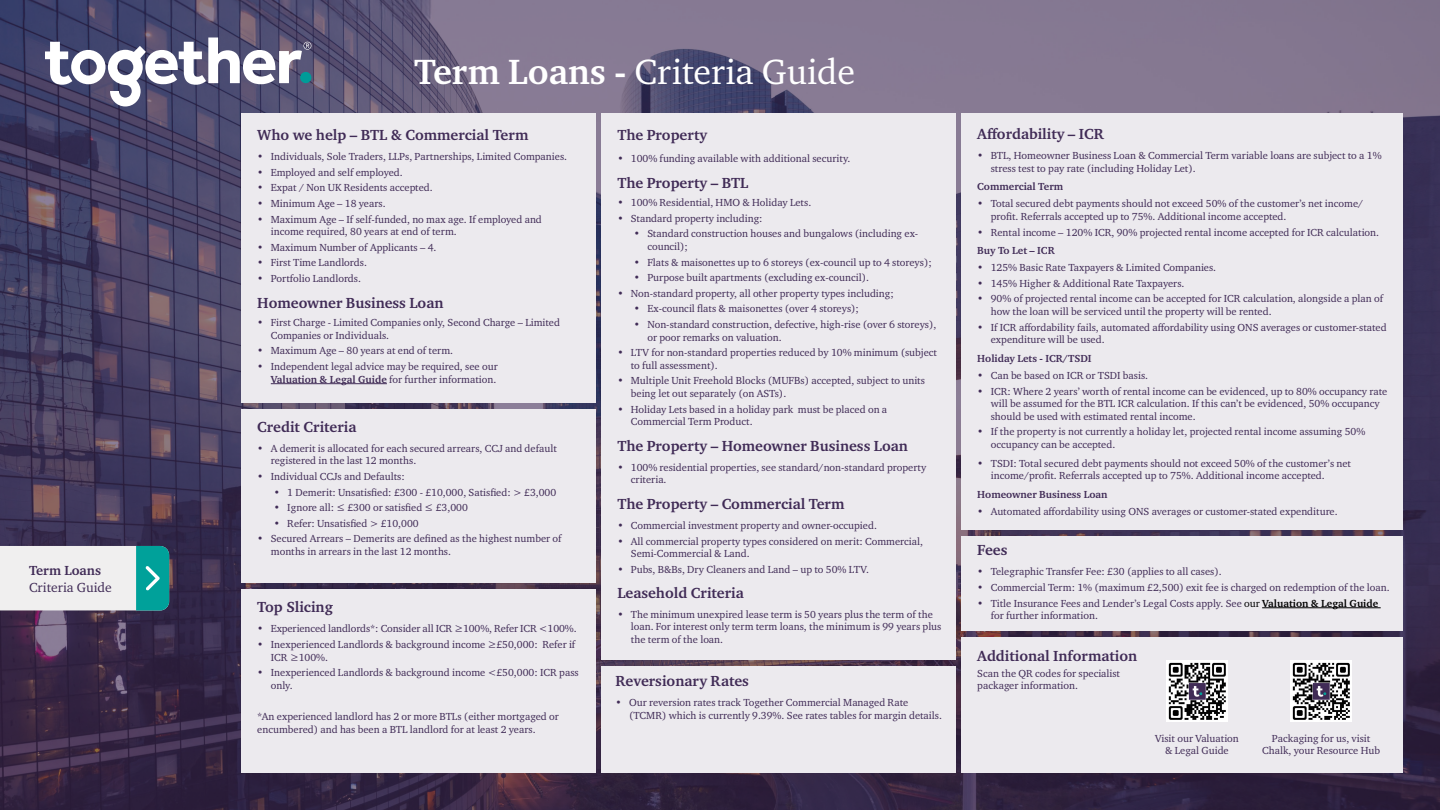
<style>
.page{position:relative;width:1440px;height:810px;background:#fff}
.page>*{position:absolute;margin:0;border:0;box-sizing:border-box;transform-origin:0 0}
.t1{font:36px "Charter ITC Pro";color:#fff}
.t2{font:700 15px "Charter ITC Pro";color:#402b56}
.t3{font:13.5px "Charter ITC Pro";color:#402b56}
.t4{font:700 13.5px "Charter ITC Pro";color:#402b56}
.t5{font:10.5px/12.6px "Charter ITC Pro";color:#402b56}
.t6{font:700 10.5px "Charter ITC Pro";color:#402b56}
.s1{font-weight:700}
.s2{color:#000}
.s3{font-weight:700;color:#000}
</style>
<div class="page">
<img style="left:0;top:0;width:1440px;height:810px">
<div style="left:241px;top:113px;width:355px;height:290px;background:#eceaee"></div>
<div style="left:601px;top:113px;width:355px;height:547px;background:#eceaee"></div>
<div style="left:241px;top:409px;width:355px;height:174px;background:#eceaee"></div>
<div style="left:241px;top:589px;width:355px;height:184px;background:#eceaee"></div>
<div style="left:601px;top:666px;width:355px;height:107px;background:#eceaee"></div>
<hr style="left:271px;top:383px;width:116px;height:1px;background:#402b56">
<svg style="left:0;top:546px;width:169px;height:64px"></svg>
<svg style="left:45px;top:38px;width:266px;height:68px"></svg>
<div style="left:961px;top:113px;width:441px;height:417px;background:#eceaee"></div>
<div style="left:961px;top:637px;width:441px;height:135px;background:#eceaee"></div>
<div style="left:961px;top:537px;width:441px;height:94px;background:#eceaee"></div>
<hr style="left:1262px;top:607px;width:119px;height:1px;background:#000">
<img style="left:1166px;top:660px;width:62px;height:61px">
<img style="left:1291px;top:660px;width:61px;height:61px">
<p class="t4" style="left:29px;top:562px;width:74px">Term Loans</p>
<p class="t3" style="left:29px;top:579px;width:84px">Criteria Guide</p>
<h1 class="t1" style="left:414px;top:49px;width:443px"><span class="s1">Term Loans -</span> Criteria Guide</h1>
<h2 class="t2" style="left:257px;top:126px;width:273px">Who we help – BTL &amp; Commercial Term</h2>
<p class="t5" style="left:257px;top:150px;width:311px">• Individuals, Sole Traders, LLPs, Partnerships, Limited Companies.</p>
<p class="t5" style="left:257px;top:166px;width:147px">• Employed and self employed.</p>
<p class="t5" style="left:257px;top:181px;width:177px">• Expat / Non UK Residents accepted.</p>
<p class="t5" style="left:257px;top:197px;width:130px">• Minimum Age – 18 years.</p>
<p class="t5" style="left:271px;top:213px;width:273px;text-indent:-14px">• Maximum Age – If self-funded, no max age. If employed and income required, 80 years at end of term.</p>
<p class="t5" style="left:257px;top:241px;width:181px">• Maximum Number of Applicants – 4.</p>
<p class="t5" style="left:257px;top:256px;width:111px">• First Time Landlords.</p>
<p class="t5" style="left:257px;top:272px;width:105px">• Portfolio Landlords.</p>
<h2 class="t2" style="left:257px;top:293px;width:188px">Homeowner Business Loan</h2>
<p class="t5" style="left:271px;top:316px;width:291px;text-indent:-14px">• First Charge - Limited Companies only, Second Charge – Limited<br>Companies or Individuals.</p>
<p class="t5" style="left:257px;top:344px;width:197px">• Maximum Age – 80 years at end of term.</p>
<p class="t5" style="left:257px;top:360px;width:242px;text-align:right">• Independent legal advice may be required, see our<br><span class="s1">Valuation &amp; Legal Guide</span> for further information.</p>
<h2 class="t2" style="left:257px;top:417px;width:101px">Credit Criteria</h2>
<p class="t5" style="left:271px;top:442px;width:288px;text-indent:-14px">• A demerit is allocated for each secured arrears, CCJ and default registered in the last 12 months.</p>
<p class="t5" style="left:257px;top:470px;width:149px">• Individual CCJs and Defaults:</p>
<p class="t5" style="left:274px;top:485px;width:284px">• 1 Demerit: Unsatisfied: £300 - £10,000, Satisfied: &gt; £3,000</p>
<p class="t5" style="left:274px;top:501px;width:196px">• Ignore all: ≤ £300 or satisfied ≤ £3,000</p>
<p class="t5" style="left:274px;top:517px;width:146px">• Refer: Unsatisfied &gt; £10,000</p>
<p class="t5" style="left:271px;top:532px;width:292px;text-indent:-14px">• Secured Arrears – Demerits are defined as the highest number of months in arrears in the last 12 months.</p>
<h2 class="t2" style="left:257px;top:598px;width:77px">Top Slicing</h2>
<p class="t5" style="left:257px;top:622px;width:321px">• Experienced landlords*: Consider all ICR ≥100%, Refer ICR &lt;100%.</p>
<p class="t5" style="left:271px;top:638px;width:306px;text-indent:-14px">• Inexperienced Landlords &amp; background income ≥£50,000: Refer if<br>ICR ≥100%.</p>
<p class="t5" style="left:271px;top:666px;width:309px;text-indent:-14px">• Inexperienced Landlords &amp; background income &lt;£50,000: ICR pass only.</p>
<p class="t5" style="left:257px;top:710px;width:303px">*An experienced landlord has 2 or more BTLs (either mortgaged or encumbered) and has been a BTL landlord for at least 2 years.</p>
<h2 class="t2" style="left:617px;top:126px;width:91px">The Property</h2>
<p class="t5" style="left:617px;top:152px;width:235px">• 100% funding available with additional security.</p>
<h2 class="t2" style="left:617px;top:173px;width:132px">The Property – BTL</h2>
<p class="t5" style="left:617px;top:196px;width:195px">• 100% Residential, HMO &amp; Holiday Lets.</p>
<p class="t5" style="left:617px;top:212px;width:147px">• Standard property including:</p>
<p class="t5" style="left:647px;top:227px;width:272px;text-indent:-14px">• Standard construction houses and bungalows (including ex&shy;council);</p>
<p class="t5" style="left:634px;top:256px;width:299px">• Flats &amp; maisonettes up to 6 storeys (ex-council up to 4 storeys);</p>
<p class="t5" style="left:634px;top:271px;width:237px">• Purpose built apartments (excluding ex-council).</p>
<p class="t5" style="left:617px;top:287px;width:278px">• Non-standard property, all other property types including;</p>
<p class="t5" style="left:634px;top:302px;width:227px">• Ex-council flats &amp; maisonettes (over 4 storeys);</p>
<p class="t5" style="left:647px;top:318px;width:291px;text-indent:-14px">• Non-standard construction, defective, high-rise (over 6 storeys), or poor remarks on valuation.</p>
<p class="t5" style="left:631px;top:346px;width:308px;text-indent:-14px">• LTV for non-standard properties reduced by 10% minimum (subject to full assessment).</p>
<p class="t5" style="left:631px;top:374px;width:296px;text-indent:-14px">• Multiple Unit Freehold Blocks (MUFBs) accepted, subject to units being let out separately (on ASTs).</p>
<p class="t5" style="left:631px;top:403px;width:258px;text-indent:-14px">• Holiday Lets based in a holiday park must be placed on a<br>Commercial Term Product.</p>
<h2 class="t2" style="left:617px;top:436px;width:292px">The Property – Homeowner Business Loan</h2>
<p class="t5" style="left:631px;top:461px;width:297px;text-indent:-14px">• 100% residential properties, see standard/non-standard property criteria.</p>
<h2 class="t2" style="left:617px;top:494px;width:229px">The Property – Commercial Term</h2>
<p class="t5" style="left:617px;top:519px;width:261px">• Commercial investment property and owner-occupied.</p>
<p class="t5" style="left:631px;top:534px;width:294px;text-indent:-14px">• All commercial property types considered on merit: Commercial,<br>Semi-Commercial &amp; Land.</p>
<p class="t5" style="left:617px;top:563px;width:253px">• Pubs, B&amp;Bs, Dry Cleaners and Land – up to 50% LTV.</p>
<h2 class="t2" style="left:617px;top:583px;width:128px">Leasehold Criteria</h2>
<p class="t5" style="left:631px;top:608px;width:312px;text-indent:-14px">• The minimum unexpired lease term is 50 years plus the term of the loan. For interest only term term loans, the minimum is 99 years plus the term of the loan.</p>
<h2 class="t2" style="left:616px;top:672px;width:135px">Reversionary Rates</h2>
<p class="t5" style="left:629px;top:696px;width:314px;text-indent:-14px">• Our reversion rates track Together Commercial Managed Rate (TCMR) which is currently 9.39%. See rates tables for margin details.</p>
<h2 class="t2" style="left:977px;top:125px;width:128px">Affordability – ICR</h2>
<p class="t5" style="left:991px;top:149px;width:392px;text-indent:-14px">• BTL, Homeowner Business Loan &amp; Commercial Term variable loans are subject to a 1% stress test to pay rate (including Holiday Let).</p>
<p class="t6" style="left:977px;top:180px;width:88px">Commercial Term</p>
<p class="t5" style="left:991px;top:197px;width:374px;text-indent:-14px">• Total secured debt payments should not exceed 50% of the customer’s net income/ profit. Referrals accepted up to 75%. Additional income accepted.</p>
<p class="t5" style="left:977px;top:225px;width:403px">• Rental income – 120% ICR, 90% projected rental income accepted for ICR calculation.</p>
<p class="t6" style="left:977px;top:244px;width:79px">Buy To Let – ICR</p>
<p class="t5" style="left:977px;top:261px;width:240px">• 125% Basic Rate Taxpayers &amp; Limited Companies.</p>
<p class="t5" style="left:977px;top:277px;width:209px">• 145% Higher &amp; Additional Rate Taxpayers.</p>
<p class="t5" style="left:991px;top:292px;width:394px;text-indent:-14px">• 90% of projected rental income can be accepted for ICR calculation, alongside a plan of how the loan will be serviced until the property will be rented.</p>
<p class="t5" style="left:991px;top:321px;width:397px;text-indent:-14px">• If ICR affordability fails, automated affordability using ONS averages or customer-stated expenditure will be used.</p>
<p class="t6" style="left:977px;top:352px;width:116px">Holiday Lets - ICR/TSDI</p>
<p class="t5" style="left:977px;top:369px;width:172px">• Can be based on ICR or TSDI basis.</p>
<p class="t5" style="left:991px;top:384px;width:398px;text-indent:-14px">• ICR: Where 2 years’ worth of rental income can be evidenced, up to 80% occupancy rate will be assumed for the BTL ICR calculation. If this can’t be evidenced, 50% occupancy should be used with estimated rental income.</p>
<p class="t5" style="left:991px;top:425px;width:376px;text-indent:-14px">• If the property is not currently a holiday let, projected rental income assuming 50% occupancy can be accepted.</p>
<p class="t5" style="left:991px;top:456px;width:362px;text-indent:-14px">• TSDI: Total secured debt payments should not exceed 50% of the customer’s net income/profit. Referrals accepted up to 75%. Additional income accepted.</p>
<p class="t6" style="left:977px;top:488px;width:132px">Homeowner Business Loan</p>
<p class="t5" style="left:977px;top:505px;width:362px">• Automated affordability using ONS averages or customer-stated expenditure.</p>
<h2 class="t2" style="left:977px;top:541px;width:32px">Fees</h2>
<p class="t5" style="left:977px;top:565px;width:246px">• Telegraphic Transfer Fee: £30 (applies to all cases).</p>
<p class="t5" style="left:977px;top:581px;width:414px">• Commercial Term: 1% (maximum £2,500) exit fee is charged on redemption of the loan.</p>
<p class="t5" style="left:991px;top:597px;width:389px;text-indent:-14px">• Title Insurance Fees and Lender’s Legal Costs apply. See <span class="s2">our</span> <span class="s3">Valuation &amp; Legal Guide </span>for further information.</p>
<h2 class="t2" style="left:977px;top:647px;width:162px">Additional Information</h2>
<p class="t5" style="left:977px;top:667px;width:144px">Scan the QR codes for specialist packager information.</p>
<p class="t5" style="left:1155px;top:732px;width:85px;text-align:center">Visit our Valuation &amp; Legal Guide</p>
<p class="t5" style="left:1262px;top:732px;width:119px;text-align:center">Packaging for us, visit<br>Chalk, your Resource Hub</p>
</div>
